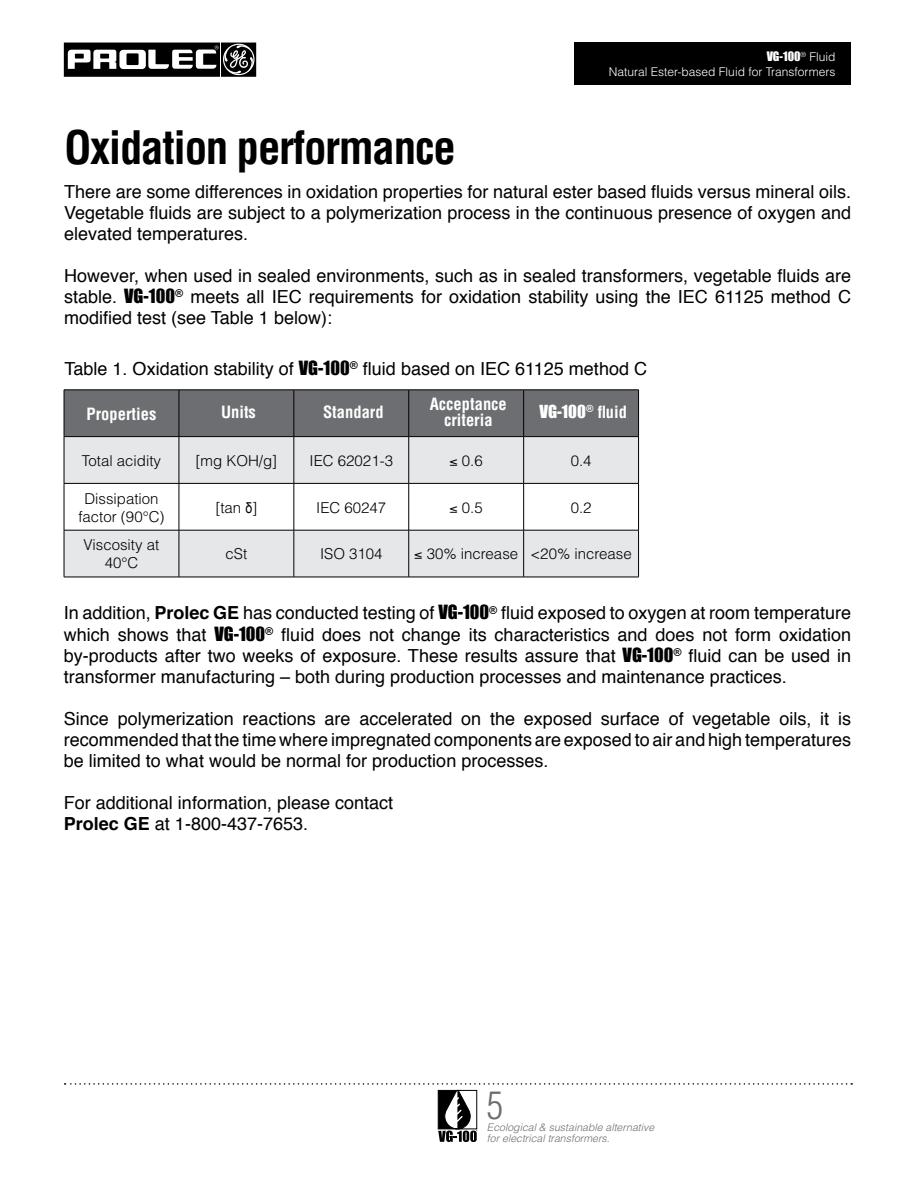
<style>
.page{position:relative;width:915px;height:1191px;background:#fff}
.page>*{position:absolute;margin:0;border:0;box-sizing:border-box;transform-origin:0 0}
.t1{font:700 condensed 45px "Helvetica";letter-spacing:-.03em;color:#000}
.t2{font:300 condensed 37.5px "Helvetica";color:#6d6e71}
.t3{font:18px/21px "Helvetica";color:#000;text-align:justify}
.t4{font:700 condensed 16.5px/16.5px "Helvetica";color:#fff;text-align:center}
.t5{font:16.5px "Impact";color:#fff}
.t6{font:300 15px/18px "Helvetica";color:#000;text-align:center}
.t7{font:300 12px "Helvetica";color:#fff}
.t8{font:12px "Impact";color:#fff}
.t9{font:italic 300 10.5px/10.5px "Helvetica";color:#6d6e71}
.s1{font-family:"Helvetica";font-weight:300}
.s2{font-family:"Impact"}
.s3{font-family:"Helvetica";font-weight:700;font-stretch:condensed}
.s4{font-family:"Arial Narrow";font-weight:400}
.s5{font-weight:700}
</style>
<div class="page">
<svg style="left:64px;top:43px;width:192px;height:34px"></svg>
<svg style="left:65px;top:1083px;width:786px;height:59px"></svg>
<div style="left:574px;top:43px;width:276px;height:42px;background:#000"></div>
<div style="left:65px;top:390px;width:573px;height:46px;background:#6d6e71"></div>
<svg style="left:65px;top:437px;width:573px;height:139px;fill:#e6e7e8"></svg>
<hr style="left:64px;top:389px;width:115px;height:1px;background:#000">
<hr style="left:64px;top:390px;width:1px;height:46px;background:#000">
<hr style="left:179px;top:389px;width:115px;height:1px;background:#000">
<hr style="left:179px;top:390px;width:1px;height:46px;background:#000">
<hr style="left:294px;top:389px;width:114px;height:1px;background:#000">
<hr style="left:293px;top:390px;width:1px;height:46px;background:#000">
<hr style="left:408px;top:389px;width:115px;height:1px;background:#000">
<hr style="left:408px;top:390px;width:1px;height:46px;background:#000">
<hr style="left:523px;top:389px;width:115px;height:1px;background:#000">
<hr style="left:523px;top:390px;width:1px;height:46px;background:#000">
<hr style="left:638px;top:390px;width:1px;height:46px;background:#000">
<hr style="left:64px;top:436px;width:115px;height:1px;background:#000">
<hr style="left:64px;top:437px;width:1px;height:46px;background:#000">
<hr style="left:179px;top:436px;width:115px;height:1px;background:#000">
<hr style="left:179px;top:437px;width:1px;height:46px;background:#000">
<hr style="left:294px;top:436px;width:114px;height:1px;background:#000">
<hr style="left:293px;top:437px;width:1px;height:46px;background:#000">
<hr style="left:408px;top:436px;width:115px;height:1px;background:#000">
<hr style="left:408px;top:437px;width:1px;height:46px;background:#000">
<hr style="left:523px;top:436px;width:115px;height:1px;background:#000">
<hr style="left:523px;top:437px;width:1px;height:46px;background:#000">
<hr style="left:638px;top:437px;width:1px;height:46px;background:#000">
<hr style="left:64px;top:483px;width:115px;height:1px;background:#000">
<hr style="left:64px;top:483px;width:1px;height:47px;background:#000">
<hr style="left:179px;top:483px;width:115px;height:1px;background:#000">
<hr style="left:179px;top:483px;width:1px;height:47px;background:#000">
<hr style="left:294px;top:483px;width:114px;height:1px;background:#000">
<hr style="left:293px;top:483px;width:1px;height:47px;background:#000">
<hr style="left:408px;top:483px;width:115px;height:1px;background:#000">
<hr style="left:408px;top:483px;width:1px;height:47px;background:#000">
<hr style="left:523px;top:483px;width:115px;height:1px;background:#000">
<hr style="left:523px;top:483px;width:1px;height:47px;background:#000">
<hr style="left:638px;top:483px;width:1px;height:47px;background:#000">
<hr style="left:64px;top:530px;width:115px;height:1px;background:#000">
<hr style="left:64px;top:530px;width:1px;height:47px;background:#000">
<hr style="left:179px;top:530px;width:115px;height:1px;background:#000">
<hr style="left:179px;top:530px;width:1px;height:47px;background:#000">
<hr style="left:294px;top:530px;width:114px;height:1px;background:#000">
<hr style="left:293px;top:530px;width:1px;height:47px;background:#000">
<hr style="left:408px;top:530px;width:115px;height:1px;background:#000">
<hr style="left:408px;top:530px;width:1px;height:47px;background:#000">
<hr style="left:523px;top:530px;width:115px;height:1px;background:#000">
<hr style="left:523px;top:530px;width:1px;height:47px;background:#000">
<hr style="left:638px;top:530px;width:1px;height:47px;background:#000">
<hr style="left:64px;top:576px;width:115px;height:1px;background:#000">
<hr style="left:179px;top:576px;width:115px;height:1px;background:#000">
<hr style="left:294px;top:576px;width:114px;height:1px;background:#000">
<hr style="left:408px;top:576px;width:115px;height:1px;background:#000">
<hr style="left:523px;top:576px;width:115px;height:1px;background:#000">
<h1 class="t1" style="left:64px;top:119px;width:393px">Oxidation performance</h1>
<p class="t8" style="left:766px;top:47px;width:70px">VG-100<sup>®</sup> <span class="s1">Fluid</span></p>
<p class="t7" style="left:608px;top:64px;width:228px">Natural Ester-based Fluid for Transformers</p>
<p class="t3" style="left:64px;top:181px;width:788px">There are some differences in oxidation properties for natural ester based fluids versus mineral oils.<br>Vegetable fluids are subject to a polymerization process in the continuous presence of oxygen and elevated temperatures.</p>
<p class="t3" style="left:64px;top:265px;width:788px">However, when used in sealed environments, such as in sealed transformers, vegetable fluids are stable. <span class="s2">VG-100</span><sup>®</sup> meets all IEC requirements for oxidation stability using the IEC 61125 method C modified test (see Table 1 below):</p>
<p class="t3" style="left:64px;top:358px;width:583px">Table 1. Oxidation stability of <span class="s2">VG-100</span><sup>®</sup> fluid based on IEC 61125 method C</p>
<p class="t4" style="left:87px;top:405px;width:71px">Properties</p>
<p class="t4" style="left:221px;top:403px;width:36px">Units</p>
<p class="t4" style="left:323px;top:403px;width:62px">Standard</p>
<p class="t4" style="left:429px;top:395px;width:78px">Acceptance criteria</p>
<p class="t5" style="left:539px;top:398px;width:89px">VG-100<sup>®</sup> <span class="s3">fluid</span></p>
<p class="t6" style="left:82px;top:451px;width:81px">Total acidity</p>
<p class="t6" style="left:195px;top:451px;width:83px">[mg KOH/g]</p>
<p class="t6" style="left:309px;top:451px;width:85px">IEC 62021-3</p>
<p class="t6" style="left:449px;top:451px;width:35px">≤ 0.6</p>
<p class="t6" style="left:570px;top:451px;width:22px">0.4</p>
<p class="t6" style="left:78px;top:489px;width:88px">Dissipation factor (90°C)</p>
<p class="t6" style="left:215px;top:498px;width:43px">[tan <span class="s4">δ</span>]</p>
<p class="t6" style="left:316px;top:498px;width:72px">IEC 60247</p>
<p class="t6" style="left:449px;top:498px;width:35px">≤ 0.5</p>
<p class="t6" style="left:570px;top:498px;width:22px">0.2</p>
<p class="t6" style="left:84px;top:536px;width:77px">Viscosity at<br>40°C</p>
<p class="t6" style="left:225px;top:545px;width:23px">cSt</p>
<p class="t6" style="left:320px;top:545px;width:64px">ISO 3104</p>
<p class="t6" style="left:414px;top:545px;width:219px">≤ 30% increase &lt;20% increase</p>
<p class="t3" style="left:64px;top:603px;width:788px">In addition, <span class="s5">Prolec GE</span> has conducted testing of <span class="s2">VG-100</span><sup>®</sup> fluid exposed to oxygen at room temperature which shows that <span class="s2">VG-100</span><sup>®</sup> fluid does not change its characteristics and does not form oxidation by-products after two weeks of exposure. These results assure that <span class="s2">VG-100</span><sup>®</sup> fluid can be used in transformer manufacturing – both during production processes and maintenance practices.</p>
<p class="t3" style="left:64px;top:708px;width:788px">Since polymerization reactions are accelerated on the exposed surface of vegetable oils, it is recommended that the time where impregnated components are exposed to air and high temperatures be limited to what would be normal for production processes.</p>
<p class="t3" style="left:64px;top:792px;width:331px">For additional information, please contact<br><span class="s5">Prolec GE</span> at 1-800-437-7653.</p>
<h2 class="t2" style="left:487px;top:1081px;width:18px">5</h2>
<p class="t9" style="left:487px;top:1122px;width:169px">Ecological &amp; sustainable alternative for electrical transformers.</p>
</div>
